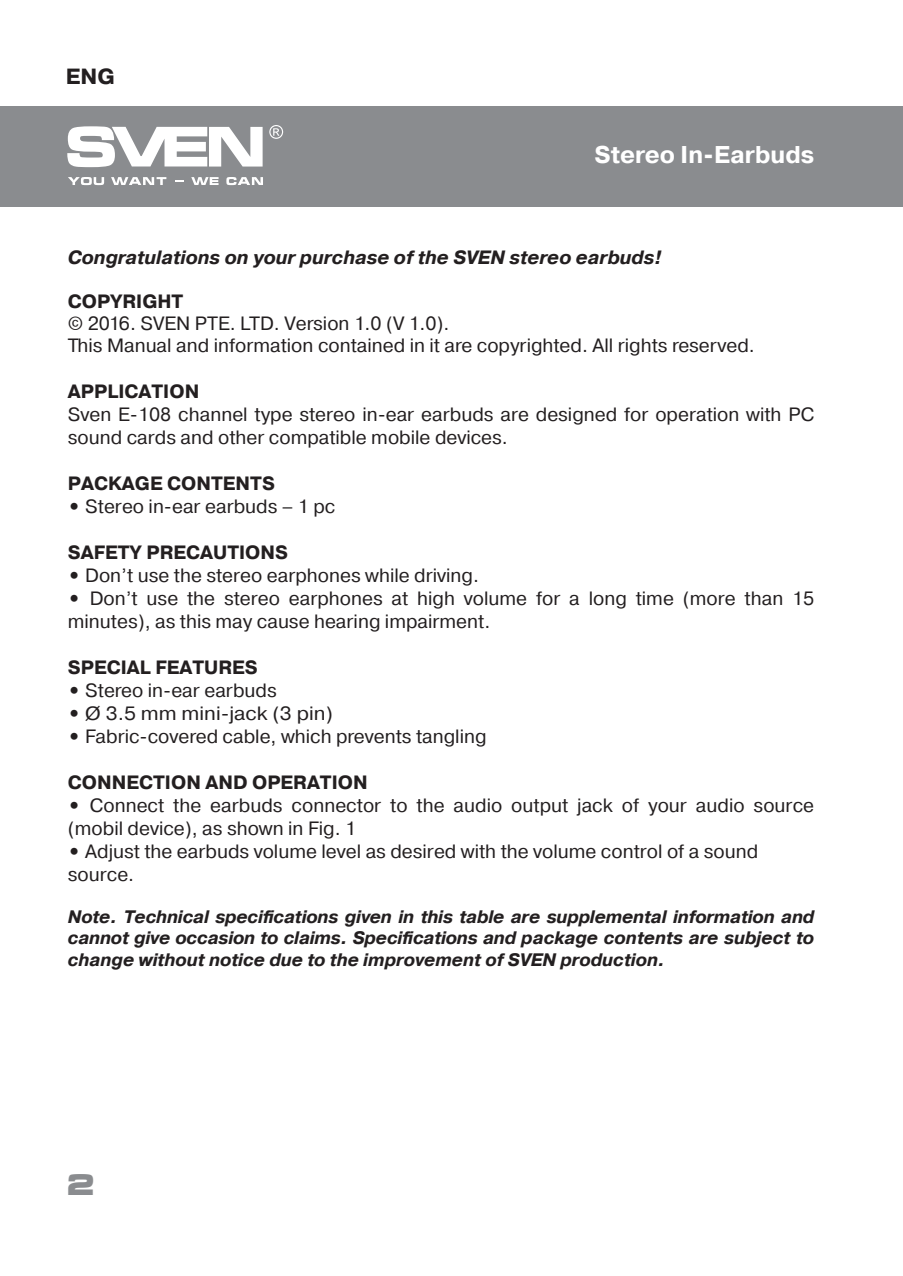
<style>
.page{position:relative;width:903px;height:1276px;background:#fff}
.page>*{position:absolute;margin:0;border:0;box-sizing:border-box;transform-origin:0 0}
.t1{font:700 29.1px "Micra";color:#8a8c8f}
.t2{font:700 24.3px "Pragmatica";color:#fff}
.t3{font:700 21.9px "Pragmatica";color:#231f20}
.t4{font:19.2px/23.1px "Pragmatica";color:#231f20}
.t5{font:700 19.2px "Pragmatica";color:#231f20}
.t6{font:italic 700 19.2px "Pragmatica";color:#231f20}
.t7{font:19.2px "Pragmatica";color:#231f20;scale:1.07 1}
.t8{font:italic 700 18px/21.6px "Pragmatica";color:#231f20;text-align:justify}
.s1{font-weight:700}
</style>
<div class="page">
<div style="left:0;top:106px;width:903px;height:101px;background:#8a8c8f"></div>
<svg style="left:67px;top:126px;width:196px;height:41px"></svg>
<svg style="left:269px;top:125px;width:14px;height:14px"></svg>
<svg style="left:68px;top:177px;width:36px;height:8px"></svg>
<svg style="left:111px;top:177px;width:55px;height:8px"></svg>
<svg style="left:191px;top:177px;width:28px;height:8px"></svg>
<svg style="left:226px;top:177px;width:37px;height:8px"></svg>
<p class="t3" style="left:66px;top:62px;width:51px">ENG</p>
<p class="t2" style="left:594px;top:139px;width:221px">Stereo In-Earbuds</p>
<p class="t6" style="left:68px;top:245px;width:595px">Congratulations on your purchase of the SVEN stereo earbuds!</p>
<p class="t5" style="left:68px;top:289px;width:117px">COPYRIGHT</p>
<p class="t4" style="left:68px;top:313px;width:688px;line-height:21.9px">© 2016. SVEN PTE. LTD. Version 1.0 (V 1.0).<br>This Manual and information contained in it are copyrighted. All rights reserved.</p>
<p class="t5" style="left:68px;top:379px;width:133px">APPLICATION</p>
<p class="t4" style="left:68px;top:403px;width:748px">Sven E-108 сhannel type stereo in-ear earbuds are designed for operation with PC sound cards and other compatible mobile devices.</p>
<p class="t5" style="left:68px;top:471px;width:209px">PACKAGE CONTENTS</p>
<p class="t4" style="left:68px;top:495px;width:269px"><span class="s1">•</span> Stereo in-ear earbuds – 1 pc</p>
<p class="t5" style="left:68px;top:540px;width:222px">SAFETY PRECAUTIONS</p>
<p class="t4" style="left:68px;top:564px;width:413px"><span class="s1">•</span> Don’t use the stereo earphones while driving.</p>
<p class="t4" style="left:68px;top:587px;width:748px"><span class="s1">•</span> Don’t use the stereo earphones at high volume for a long time (more than 15 minutes), as this may cause hearing impairment.</p>
<p class="t5" style="left:68px;top:655px;width:191px">SPECIAL FEATURES</p>
<p class="t4" style="left:68px;top:679px;width:210px"><span class="s1">•</span> Stereo in-ear earbuds</p>
<p class="t7" style="left:68px;top:702px;width:249px"><span class="s1">•</span> Ø 3.5 mm mini-jack (3 pin)</p>
<p class="t4" style="left:68px;top:725px;width:420px"><span class="s1">•</span> Fabric-covered cable, which prevents tangling</p>
<p class="t5" style="left:68px;top:770px;width:301px">CONNECTION AND OPERATION</p>
<p class="t4" style="left:68px;top:794px;width:748px"><span class="s1">•</span> Connect the earbuds connector to the audio output jack of your audio source (mobil device), as shown in Fig. 1</p>
<p class="t4" style="left:68px;top:840px;width:692px"><span class="s1">•</span> Adjust the earbuds volume level as desired with the volume control of a sound source.</p>
<p class="t8" style="left:68px;top:906px;width:748px">Note. Technical specifications given in this table are supplemental information and cannot give occasion to claims. Specifications and package contents are subject to change without notice due to the improvement of SVEN production.</p>
<h1 class="t1" style="left:66px;top:1169px;width:32px">2</h1>
</div>
